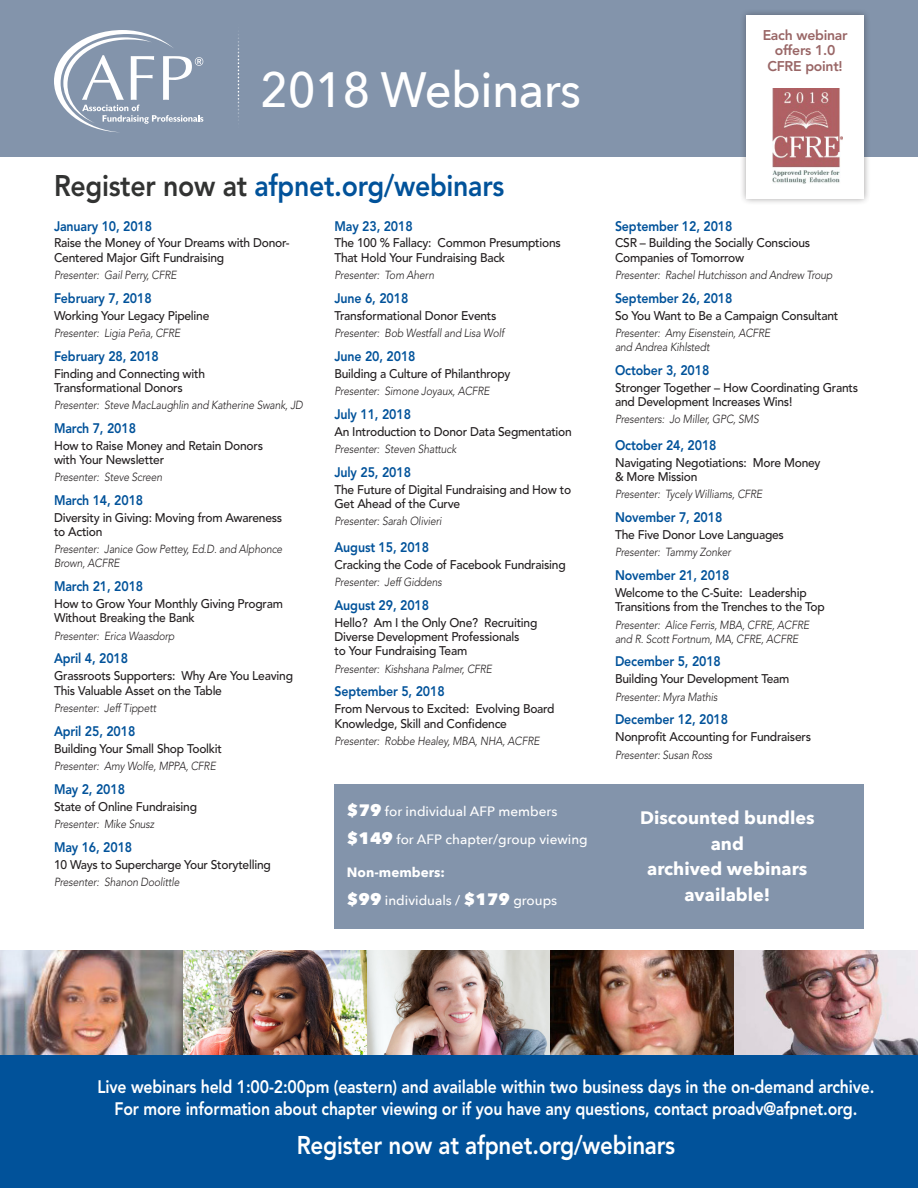
<style>
.page{position:relative;width:918px;height:1188px;background:#fff}
.page>*{position:absolute;margin:0;border:0;box-sizing:border-box;transform-origin:0 0}
.Subhead_1{font:500 49.5px "Avenir Next";letter-spacing:-.01em;color:#fff;scale:.95 1}
.day{font:800 29.7px "Avenir LT";letter-spacing:-.01em;color:#01529a;scale:.9 1}
.day-2{font:800 25.5px "Avenir LT";letter-spacing:-.01em;color:#fff;scale:.88 1}
.day-3{font:800 18px/22.5px "Avenir LT";letter-spacing:-.01em;color:#fff;text-align:center;scale:.88 1}
._13_address{font:700 18px "Avenir Next";color:#fff}
.session{font:800 14.1px/15.5px "Avenir LT";letter-spacing:-.02em;color:#966;text-align:center}
.day-4{font:800 13.8px "Avenir LT";letter-spacing:-.01em;color:#01529a;scale:.9 1}
._13_address-2{font:500 13.5px "Avenir Next";color:#fff}
._13_address-3{font:700 13.5px "Avenir Next";color:#fff}
.session-2{font:500 12.6px/14.2px "Avenir LT";letter-spacing:-.02em;color:#231f20;scale:.96 1}
.speaker{font:italic 300 11.7px/14px "Avenir LT";letter-spacing:-.015em;color:#231f20;scale:.89 1}
.session-3{font:italic 300 11.7px "Avenir LT";letter-spacing:-.015em;color:#231f20;scale:.89 1}
.s1{color:#323332}
.s2{font-weight:800;font-size:16.5px}
</style>
<div class="page">
<div style="left:0;top:0;width:918px;height:156px;background:#8394ab"></div>
<svg style="left:54px;top:30px;width:149px;height:102px"></svg>
<div style="left:739px;top:9px;width:132px;height:197px;background:#231f20;opacity:.45"></div>
<div style="left:746px;top:16px;width:118px;height:183px;background:#fff"></div>
<img style="left:773px;top:89px;width:69px;height:94px">
<svg style="left:238px;top:34px;width:1px;height:87px"></svg>
<div style="left:0;top:1055px;width:918px;height:133px;background:#01529a"></div>
<div style="left:334px;top:784px;width:530px;height:145px;background:#8394ab"></div>
<img style="left:0;top:950px;width:184px;height:105px">
<img style="left:184px;top:950px;width:183px;height:105px">
<img style="left:367px;top:950px;width:184px;height:105px">
<img style="left:551px;top:950px;width:183px;height:105px">
<img style="left:734px;top:950px;width:184px;height:105px">
<p class="Subhead_1" style="left:260px;top:48px;width:339px">2018 Webinars</p>
<p class="day" style="left:54px;top:168px;width:502px"><span class="s1">Register now at</span> afpnet.org/webinars</p>
<p class="day-4" style="left:54px;top:218px;width:111px">January 10, 2018</p>
<p class="session-2" style="left:54px;top:236px;width:247px">Raise the Money of Your Dreams with Donor-<br>Centered Major Gift Fundraising</p>
<p class="speaker" style="left:54px;top:268px;width:139px">Presenter: Gail Perry, CFRE</p>
<p class="day-4" style="left:54px;top:290px;width:110px">February 7, 2018</p>
<p class="session-2" style="left:54px;top:309px;width:163px">Working Your Legacy Pipeline</p>
<p class="speaker" style="left:54px;top:326px;width:144px">Presenter: Ligia Peña, CFRE</p>
<p class="day-4" style="left:54px;top:348px;width:118px">February 28, 2018</p>
<p class="session-2" style="left:54px;top:366px;width:159px">Finding and Connecting with<br>Transformational Donors</p>
<p class="speaker" style="left:54px;top:398px;width:281px">Presenter: Steve MacLaughlin and Katherine Swank, JD</p>
<p class="day-4" style="left:54px;top:420px;width:93px">March 7, 2018</p>
<p class="session-2" style="left:54px;top:439px;width:219px">How to Raise Money and Retain Donors with Your Newsletter</p>
<p class="speaker" style="left:54px;top:470px;width:123px">Presenter: Steve Screen</p>
<p class="day-4" style="left:54px;top:492px;width:101px">March 14, 2018</p>
<p class="session-2" style="left:54px;top:511px;width:239px">Diversity in Giving: Moving from Awareness to Action</p>
<p class="speaker" style="left:54px;top:543px;width:258px">Presenter: Janice Gow Pettey, Ed.D. and Alphonce<br>Brown, ACFRE</p>
<p class="day-4" style="left:54px;top:578px;width:101px">March 21, 2018</p>
<p class="session-2" style="left:54px;top:597px;width:240px">How to Grow Your Monthly Giving Program<br>Without Breaking the Bank</p>
<p class="speaker" style="left:54px;top:629px;width:137px">Presenter: Erica Waasdorp</p>
<p class="day-4" style="left:54px;top:651px;width:84px">April 4, 2018</p>
<p class="session-2" style="left:54px;top:669px;width:251px">Grassroots Supporters: Why Are You Leaving<br>This Valuable Asset on the Table</p>
<p class="speaker" style="left:54px;top:701px;width:116px">Presenter: Jeff Tippett</p>
<p class="day-4" style="left:54px;top:723px;width:92px">April 25, 2018</p>
<p class="session-2" style="left:54px;top:741px;width:177px">Building Your Small Shop Toolkit</p>
<p class="speaker" style="left:54px;top:759px;width:183px">Presenter: Amy Wolfe, MPPA, CFRE</p>
<p class="day-4" style="left:54px;top:781px;width:80px">May 2, 2018</p>
<p class="session-2" style="left:54px;top:799px;width:151px">State of Online Fundraising</p>
<p class="speaker" style="left:54px;top:817px;width:114px">Presenter: Mike Snusz</p>
<p class="day-4" style="left:54px;top:839px;width:88px">May 16, 2018</p>
<p class="session-2" style="left:54px;top:857px;width:227px">10 Ways to Supercharge Your Storytelling</p>
<p class="speaker" style="left:54px;top:875px;width:143px">Presenter: Shanon Doolittle</p>
<p class="day-4" style="left:334px;top:218px;width:88px">May 23, 2018</p>
<p class="session-2" style="left:334px;top:236px;width:237px">The 100 % Fallacy: Common Presumptions<br>That Hold Your Fundraising Back</p>
<p class="speaker" style="left:334px;top:268px;width:114px">Presenter: Tom Ahern</p>
<p class="day-4" style="left:334px;top:290px;width:84px">June 6, 2018</p>
<p class="session-2" style="left:334px;top:309px;width:170px">Transformational Donor Events</p>
<p class="speaker" style="left:334px;top:326px;width:192px">Presenter: Bob Westfall and Lisa Wolf</p>
<p class="day-4" style="left:334px;top:348px;width:92px">June 20, 2018</p>
<p class="session-2" style="left:334px;top:366px;width:185px">Building a Culture of Philanthropy</p>
<p class="speaker" style="left:334px;top:384px;width:176px">Presenter: Simone Joyaux, ACFRE</p>
<p class="day-4" style="left:334px;top:406px;width:87px">July 11, 2018</p>
<p class="session-2" style="left:334px;top:424px;width:249px">An Introduction to Donor Data Segmentation</p>
<p class="speaker" style="left:334px;top:442px;width:139px">Presenter: Steven Shattuck</p>
<p class="day-4" style="left:334px;top:464px;width:87px">July 25, 2018</p>
<p class="session-2" style="left:334px;top:482px;width:248px">The Future of Digital Fundraising and How to<br>Get Ahead of the Curve</p>
<p class="session-3" style="left:334px;top:514px;width:122px">Presenter: Sarah Olivieri</p>
<p class="day-4" style="left:334px;top:539px;width:107px">August 15, 2018</p>
<p class="session-2" style="left:334px;top:558px;width:242px">Cracking the Code of Facebook Fundraising</p>
<p class="speaker" style="left:334px;top:575px;width:122px">Presenter: Jeff Giddens</p>
<p class="day-4" style="left:334px;top:597px;width:107px">August 29, 2018</p>
<p class="session-2" style="left:334px;top:616px;width:213px">Hello? Am I the Only One? Recruiting<br>Diverse Development Professionals<br>to Your Fundraising Team</p>
<p class="speaker" style="left:334px;top:662px;width:179px">Presenter: Kishshana Palmer, CFRE</p>
<p class="day-4" style="left:334px;top:684px;width:124px">September 5, 2018</p>
<p class="session-2" style="left:334px;top:702px;width:231px">From Nervous to Excited: Evolving Board<br>Knowledge, Skill and Confidence</p>
<p class="speaker" style="left:334px;top:734px;width:232px">Presenter: Robbe Healey, MBA, NHA, ACFRE</p>
<p class="_13_address-2" style="left:347px;top:799px;width:212px"><span class="s2">$79</span> for individual AFP members</p>
<p class="_13_address-2" style="left:347px;top:827px;width:242px"><span class="s2">$149</span> for AFP chapter/group viewing</p>
<p class="_13_address-3" style="left:347px;top:861px;width:100px">Non-members:</p>
<p class="_13_address-2" style="left:347px;top:889px;width:212px"><span class="s2">$99</span> individuals / <span class="s2">$179</span> groups</p>
<p class="session" style="left:763px;top:27px;width:86px">Each webinar offers 1.0<br>CFRE point!</p>
<p class="day-4" style="left:615px;top:218px;width:132px">September 12, 2018</p>
<p class="session-2" style="left:615px;top:236px;width:205px">CSR – Building the Socially Conscious<br>Companies of Tomorrow</p>
<p class="speaker" style="left:615px;top:268px;width:246px">Presenter: Rachel Hutchisson and Andrew Troup</p>
<p class="day-4" style="left:615px;top:290px;width:132px">September 26, 2018</p>
<p class="session-2" style="left:615px;top:309px;width:234px">So You Want to Be a Campaign Consultant</p>
<p class="speaker" style="left:615px;top:326px;width:176px">Presenter: Amy Eisenstein, ACFRE</p>
<p class="speaker" style="left:615px;top:340px;width:108px">and Andrea Kihlstedt</p>
<p class="day-4" style="left:615px;top:362px;width:106px">October 3, 2018</p>
<p class="session-2" style="left:615px;top:380px;width:255px">Stronger Together – How Coordinating Grants and Development Increases Wins!</p>
<p class="session-3" style="left:615px;top:412px;width:163px">Presenters: Jo Miller, GPC, SMS</p>
<p class="day-4" style="left:615px;top:437px;width:114px">October 24, 2018</p>
<p class="session-2" style="left:615px;top:456px;width:216px">Navigating Negotiations: More Money &amp; More Mission</p>
<p class="speaker" style="left:615px;top:488px;width:167px">Presenter: Tycely Williams, CFRE</p>
<p class="day-4" style="left:615px;top:509px;width:121px">November 7, 2018</p>
<p class="session-2" style="left:615px;top:528px;width:178px">The Five Donor Love Languages</p>
<p class="speaker" style="left:615px;top:545px;width:132px">Presenter: Tammy Zonker</p>
<p class="day-4" style="left:615px;top:567px;width:129px">November 21, 2018</p>
<p class="session-2" style="left:615px;top:586px;width:220px">Welcome to the C-Suite: Leadership<br>Transitions from the Trenches to the Top</p>
<p class="speaker" style="left:615px;top:618px;width:220px">Presenter: Alice Ferris, MBA, CFRE, ACFRE and R. Scott Fortnum, MA, CFRE, ACFRE</p>
<p class="day-4" style="left:615px;top:653px;width:119px">December 5, 2018</p>
<p class="session-2" style="left:615px;top:672px;width:183px">Building Your Development Team</p>
<p class="speaker" style="left:615px;top:690px;width:117px">Presenter: Myra Mathis</p>
<p class="day-4" style="left:615px;top:711px;width:127px">December 12, 2018</p>
<p class="session-2" style="left:615px;top:730px;width:206px">Nonprofit Accounting for Fundraisers</p>
<p class="speaker" style="left:615px;top:748px;width:111px">Presenter: Susan Ross</p>
<p class="_13_address" style="left:640px;top:802px;width:176px">Discounted bundles</p>
<p class="_13_address" style="left:711px;top:828px;width:35px">and</p>
<p class="_13_address" style="left:647px;top:853px;width:162px">archived webinars</p>
<p class="_13_address" style="left:684px;top:879px;width:87px">available!</p>
<p class="day-3" style="left:98px;top:1075px;width:884px">Live webinars held 1:00-2:00pm (eastern) and available within two business days in the on-demand archive.<br>For more information about chapter viewing or if you have any questions, contact proadv@afpnet.org.</p>
<p class="day-2" style="left:297px;top:1130px;width:432px">Register now at afpnet.org/webinars</p>
</div>
